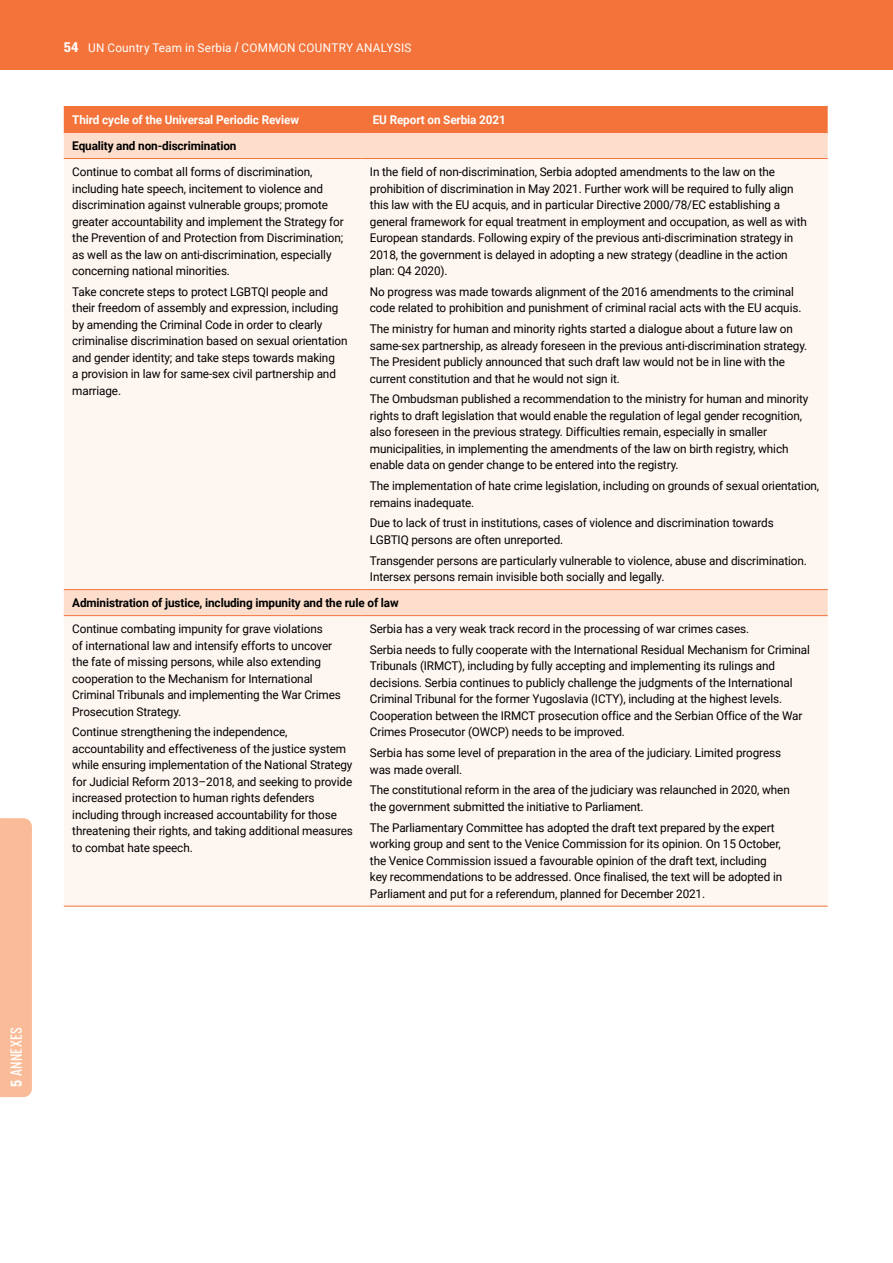
<style>
.page{position:relative;width:893px;height:1263px;background:#fff}
.page>*{position:absolute;margin:0;border:0;box-sizing:border-box;transform-origin:0 0}
.t1{font:13.5px "Oswald";letter-spacing:.025em;color:#fff;scale:1.04 1}
.t2{font:12px/16.5px "Roboto";letter-spacing:-.01em;color:#000}
.t3{font:700 12px "Roboto";letter-spacing:-.01em;color:#000}
.t4{font:700 12px "Roboto";letter-spacing:-.01em;color:#fff}
.t5{font:12px "Roboto";letter-spacing:.02em;color:#fff}
.s1{font-family:"Oswald";font-weight:600}
.s2{font-family:"Oswald"}
.s3{font-weight:600}
</style>
<div class="page">
<div style="left:0;top:0;width:893px;height:70px;background:#f3733a"></div>
<div style="left:0;top:818px;width:32px;height:279px;background:#fabc98"></div>
<div style="left:64px;top:107px;width:764px;height:25px;background:#f3733a"></div>
<div style="left:64px;top:133px;width:764px;height:25px;background:#fddecc"></div>
<div style="left:64px;top:159px;width:764px;height:747px;background:#fef6f1"></div>
<hr style="left:64px;top:158px;width:297px;height:1px;background:#f3733a">
<hr style="left:361px;top:158px;width:467px;height:1px;background:#f3733a">
<hr style="left:64px;top:589px;width:297px;height:1px;background:#f3733a">
<hr style="left:361px;top:589px;width:467px;height:1px;background:#f3733a">
<hr style="left:64px;top:615px;width:297px;height:1px;background:#f3733a">
<hr style="left:361px;top:615px;width:467px;height:1px;background:#f3733a">
<hr style="left:64px;top:906px;width:297px;height:1px;background:#f3733a">
<hr style="left:361px;top:906px;width:467px;height:1px;background:#f3733a">
<hr style="left:64px;top:106px;width:297px;height:1px;background:#f3733a">
<hr style="left:361px;top:106px;width:467px;height:1px;background:#f3733a">
<hr style="left:64px;top:132px;width:297px;height:1px;background:#f3733a">
<hr style="left:361px;top:132px;width:467px;height:1px;background:#f3733a">
<p class="t5" style="left:64px;top:39px;width:349px"><span class="s1">54</span> UN Country Team in Serbia <span class="s2">/</span> COMMON COUNTRY ANALYSIS</p>
<p class="t4" style="left:72px;top:111px;width:228px">Third cycle of the Universal Periodic Review</p>
<p class="t4" style="left:373px;top:111px;width:135px">EU Report on Serbia 2021</p>
<p class="t3" style="left:72px;top:137px;width:166px">Equality and non-discrimination</p>
<p class="t2" style="left:72px;top:163px;width:273px">Continue to combat all forms of discrimination, including hate speech, incitement to violence and discrimination against vulnerable groups; promote greater accountability and implement the Strategy for the Prevention of and Protection from Discrimination; as well as the law on anti-discrimination, especially concerning national minorities.</p>
<p class="t2" style="left:72px;top:283px;width:277px">Take concrete steps to protect LGBTQI people and their freedom of assembly and expression, including by amending the Criminal Code in order to clearly criminalise discrimination based on sexual orientation and gender identity; and take steps towards making<br>a provision in law for same-sex civil partnership and marriage.</p>
<p class="t2" style="left:370px;top:163px;width:438px">In the field of non-discrimination, Serbia adopted amendments to the law on the prohibition of discrimination in May 2021. Further work will be required to fully align this law with the EU acquis, and in particular Directive 2000/78/EC establishing a general framework for equal treatment in employment and occupation, as well as with European standards. Following expiry of the previous anti-discrimination strategy in 2018, the government is delayed in adopting a new strategy (deadline in the action plan: Q4 2020).</p>
<p class="t2" style="left:370px;top:283px;width:431px">No progress was made towards alignment of the 2016 amendments to the criminal code related to prohibition and punishment of criminal racial acts with the EU acquis.</p>
<p class="t2" style="left:370px;top:320px;width:437px">The ministry for human and minority rights started a dialogue about a future law on same-sex partnership, as already foreseen in the previous anti-discrimination strategy.<br>The President publicly announced that such draft law would not be in line with the current constitution and that he would not sign it.</p>
<p class="t2" style="left:370px;top:390px;width:440px">The Ombudsman published a recommendation to the ministry for human and minority rights to draft legislation that would enable the regulation of legal gender recognition, also foreseen in the previous strategy. Difficulties remain, especially in smaller municipalities, in implementing the amendments of the law on birth registry, which enable data on gender change to be entered into the registry.</p>
<p class="t2" style="left:370px;top:477px;width:451px">The implementation of hate crime legislation, including on grounds of sexual orientation, remains inadequate.</p>
<p class="t2" style="left:370px;top:514px;width:405px">Due to lack of trust in institutions, cases of violence and discrimination towards<br>LGBTIQ persons are often unreported.</p>
<p class="t2" style="left:370px;top:552px;width:437px">Transgender persons are particularly vulnerable to violence, abuse and discrimination.<br>Intersex persons remain invisible both socially and legally.</p>
<p class="t3" style="left:72px;top:594px;width:328px">Administration of justice, including impunity and the rule of law</p>
<p class="t2" style="left:72px;top:620px;width:270px">Continue combating impunity for grave violations<br>of international law and intensify efforts to uncover the fate of missing persons, while also extending cooperation to the Mechanism for International Criminal Tribunals and implementing the War Crimes Prosecution Strategy.</p>
<p class="t2" style="left:72px;top:723px;width:282px">Continue strengthening the independence, accountability and effectiveness of the justice system while ensuring implementation of the National Strategy for Judicial Reform 2013–2018, and seeking to provide increased protection to human rights defenders including through increased accountability for those threatening their rights, and taking additional measures to combat hate speech.</p>
<p class="t2" style="left:370px;top:620px;width:379px">Serbia has a very weak track record in the processing of war crimes cases.</p>
<p class="t2" style="left:370px;top:641px;width:442px">Serbia needs to fully cooperate with the International Residual Mechanism for Criminal Tribunals (IRMCT), including by fully accepting and implementing its rulings and decisions. Serbia continues to publicly challenge the judgments of the International Criminal Tribunal for the former Yugoslavia (ICTY), including at the highest levels.<br>Cooperation between the IRMCT prosecution office and the Serbian Office of the War Crimes Prosecutor (OWCP) needs to be improved.</p>
<p class="t2" style="left:370px;top:744px;width:413px">Serbia has some level of preparation in the area of the judiciary. Limited progress was made overall.</p>
<p class="t2" style="left:370px;top:781px;width:421px">The constitutional reform in the area of the judiciary was relaunched in 2020, when the government submitted the initiative to Parliament.</p>
<p class="t2" style="left:370px;top:819px;width:414px">The Parliamentary Committee has adopted the draft text prepared by the expert working group and sent to the Venice Commission for its opinion. On 15 October, the Venice Commission issued a favourable opinion of the draft text, including key recommendations to be addressed. Once finalised, the text will be adopted in Parliament and put for a referendum, planned for December 2021.</p>
<p class="t1" style="left:4px;top:1086px;width:58px;rotate:-90deg"><span class="s3">5</span> ANNEXES</p>
</div>
